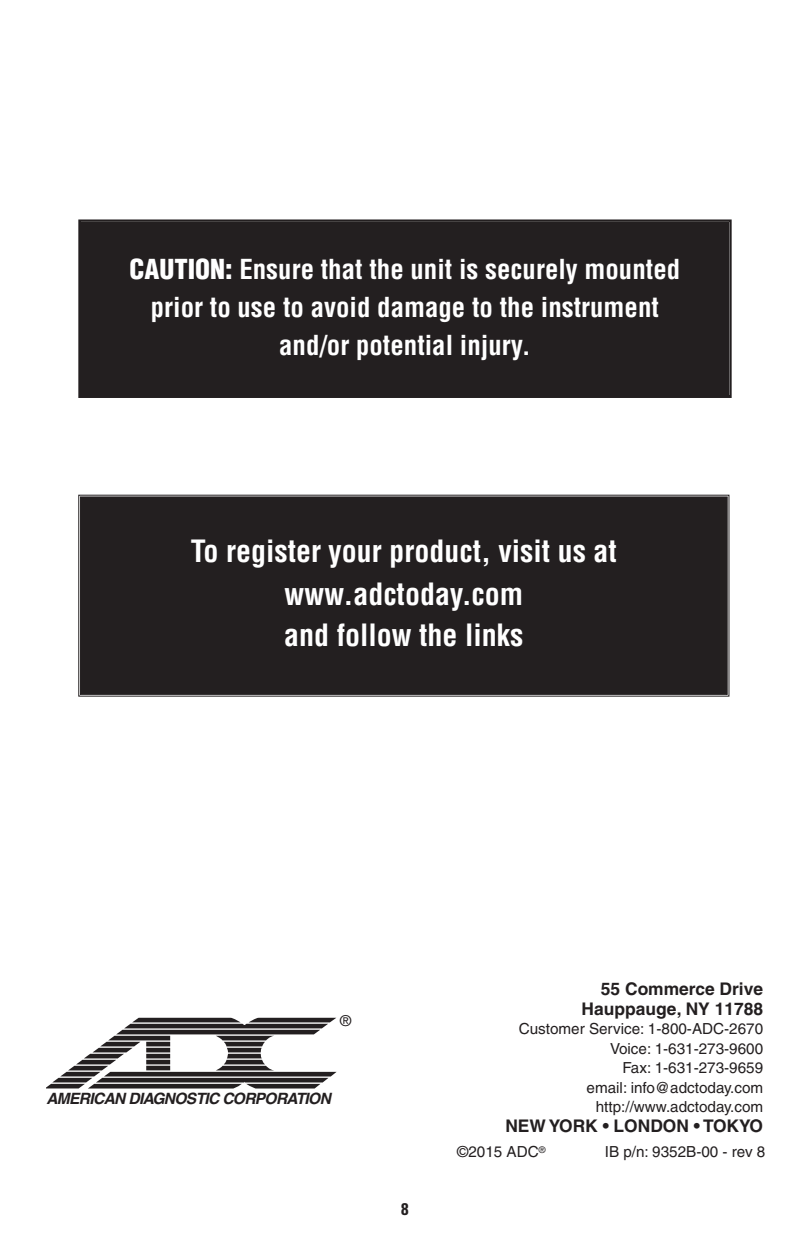
<style>
.page{position:relative;width:810px;height:1260px;background:#fff}
.page>*{position:absolute;margin:0;border:0;box-sizing:border-box;transform-origin:0 0}
.t1{font:700 condensed 30px/42.2px "Helvetica";color:#fff;text-align:center}
.t2{font:700 condensed 27px/38px "Helvetica";color:#fff;text-align:center}
.t3{font:700 17.5px/19.5px "Helvetica";color:#231f20;text-align:right}
.t4{font:700 condensed 17px "Univers";color:#231f20}
.t5{font:italic 700 15.5px "Helvetica";letter-spacing:-.045em;color:#231f20}
.t6{font:15.25px/19.5px "Helvetica";color:#231f20;text-align:right}
.t7{font:15px "Helvetica";color:#231f20}
.s1{font-weight:900}
</style>
<div class="page">
<div style="left:81px;top:497px;width:646px;height:197px;background:#231f20"></div>
<div style="left:80px;top:496px;width:648px;height:199px;border:1px solid #231f20"></div>
<div style="left:81px;top:222px;width:648px;height:174px;background:#231f20"></div>
<div style="left:78px;top:219px;width:654px;height:179px;border:2px solid #231f20"></div>
<svg style="left:47px;top:1018px;width:290px;height:71px"></svg>
<h2 class="t2" style="left:130px;top:251px;width:552px"><span class="s1">CAUTION:</span> Ensure that the unit is securely mounted prior to use to avoid damage to the instrument and/or potential injury.</h2>
<h1 class="t1" style="left:191px;top:530px;width:428px">To register your product, visit us at www.adctoday.com<br>and follow the links</h1>
<p class="t7" style="left:340px;top:1015px;width:13px">®</p>
<p class="t5" style="left:46px;top:1093px;width:286px">AMERICAN DIAGNOSTIC CORPORATION</p>
<p class="t4" style="left:401px;top:1202px;width:9px">8</p>
<p class="t3" style="left:582px;top:981px;width:183px">55 Commerce Drive<br>Hauppauge, NY 11788</p>
<p class="t6" style="left:519px;top:1020px;width:246px">Customer Service: 1-800-ADC-2670<br>Voice: 1-631-273-9600<br>Fax: 1-631-273-9659<br>email: info@adctoday.com http://www.adctoday.com</p>
<p class="t3" style="left:505px;top:1118px;width:259px">NEW YORK • LONDON • TOKYO</p>
<p class="t6" style="left:457px;top:1144px;width:90px">©2015 ADC<sup>®</sup></p>
<p class="t6" style="left:605px;top:1144px;width:162px">IB p/n: 9352B-00 - rev 8</p>
</div>
